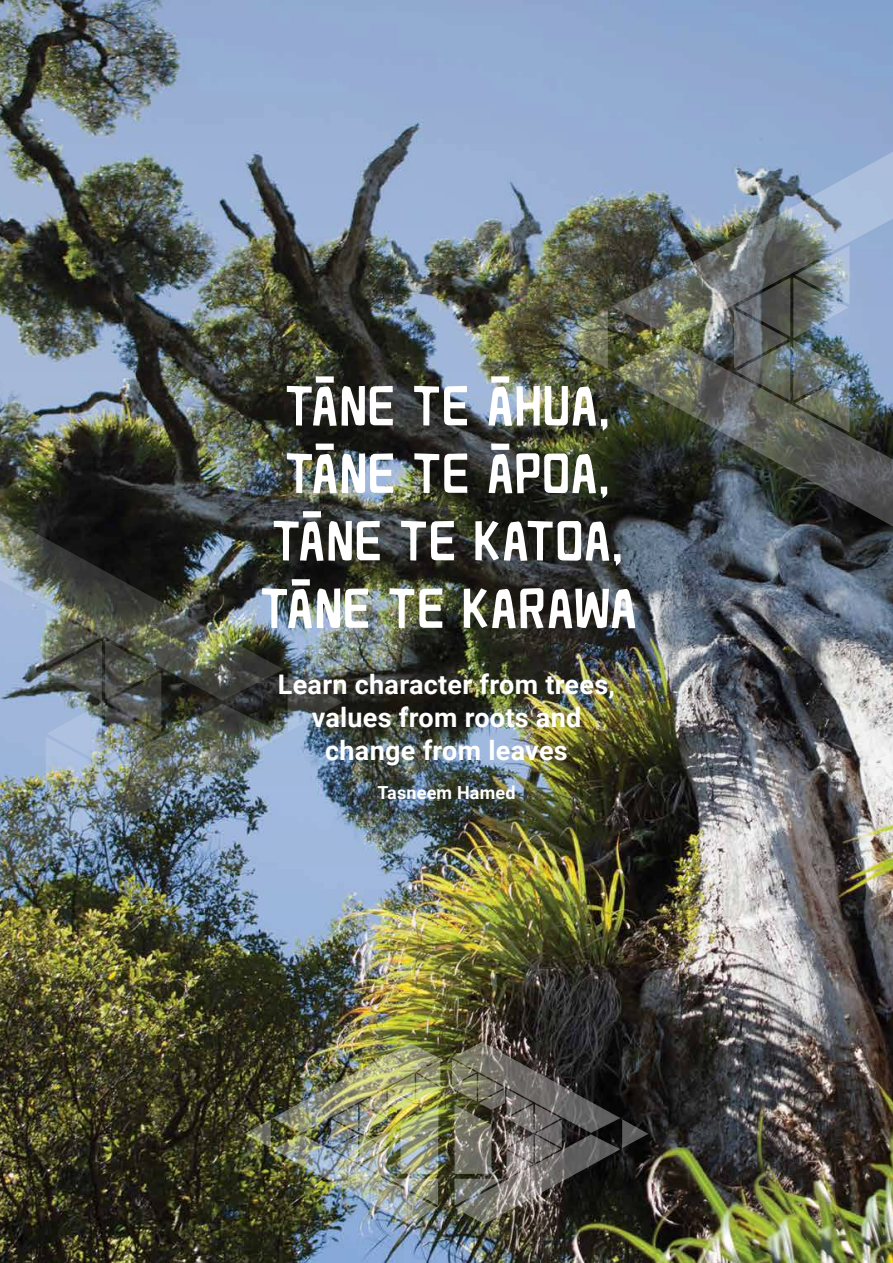
<style>
.page{position:relative;width:893px;height:1263px;background:#fff}
.page>*{position:absolute;margin:0;border:0;box-sizing:border-box;transform-origin:0 0}
.t1{font:57px/67.5px "Pocket Knife";letter-spacing:.125em;color:#fff;text-align:center}
.t2{font:700 27px/33px "Roboto";letter-spacing:.01em;color:#fff;text-align:center}
.t3{font:700 18px "Roboto";letter-spacing:.01em;color:#fff}
</style>
<div class="page">
<img style="left:0;top:0;width:893px;height:1263px">
<img style="left:0;top:510px;width:343px;height:381px">
<img style="left:553px;top:149px;width:340px;height:379px">
<svg style="left:491px;top:443px;width:18px;height:7px"></svg>
<svg style="left:316px;top:376px;width:18px;height:7px"></svg>
<svg style="left:316px;top:443px;width:18px;height:7px"></svg>
<svg style="left:303px;top:511px;width:18px;height:6px"></svg>
<svg style="left:491px;top:376px;width:18px;height:7px"></svg>
<svg style="left:292px;top:579px;width:18px;height:6px"></svg>
<img style="left:244px;top:1042px;width:196px;height:182px">
<svg style="left:451px;top:1042px;width:197px;height:182px;background:#4d4b45"></svg>
<h1 class="t1" style="left:261px;top:372px;width:372px">TANE TE AHUA,<br>TANE TE APOA,<br>TANE TE KATOA,<br>TANE TE KARAWA</h1>
<p class="t2" style="left:278px;top:666px;width:339px">Learn character from trees, values from roots and change from leaves</p>
<p class="t3" style="left:377px;top:780px;width:140px">Tasneem Hamed</p>
</div>
